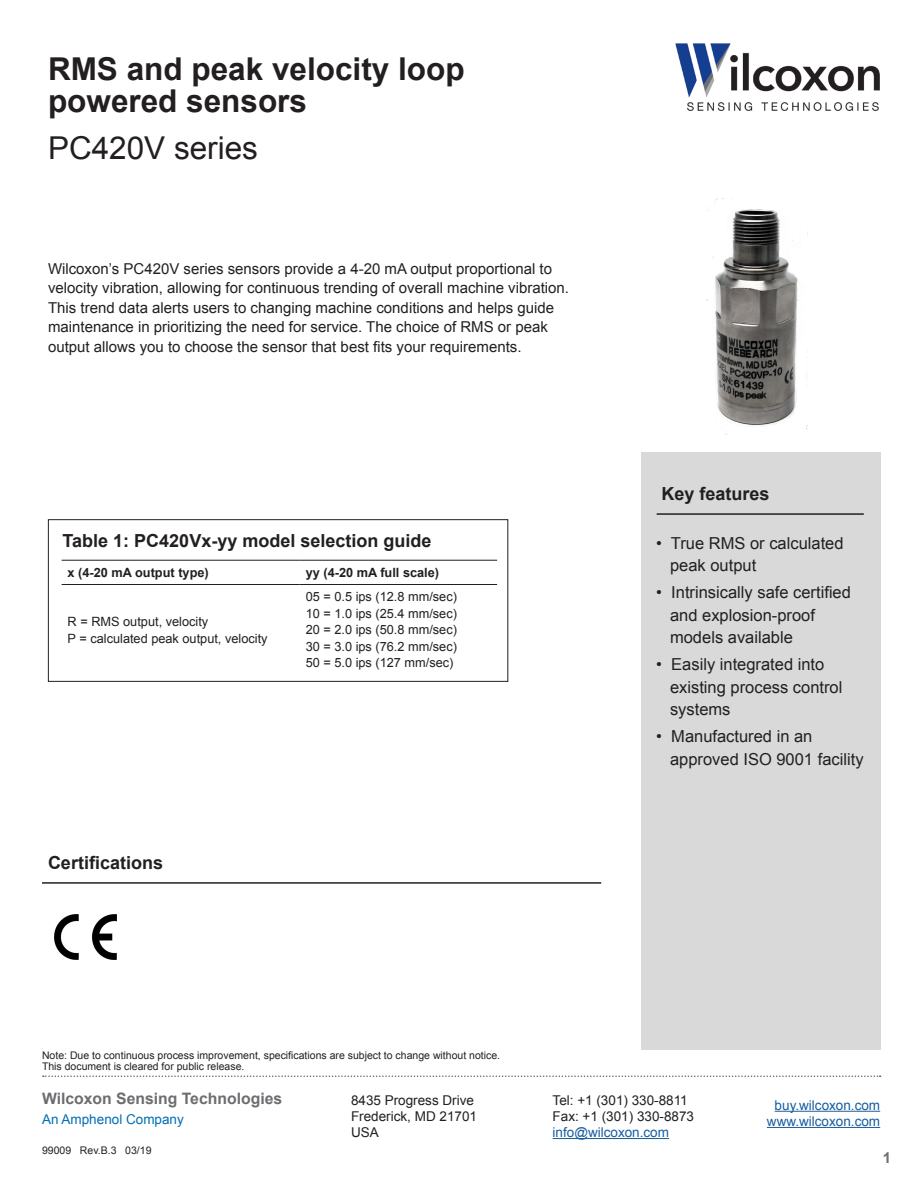
<style>
.page{position:relative;width:918px;height:1188px;background:#fff}
.page>*{position:absolute;margin:0;border:0;box-sizing:border-box;transform-origin:0 0}
.t1{font:700 31.5px/31.5px "Arial";color:#231f20}
.t2{font:31.5px "Arial";color:#231f20}
.t3{font:700 18px "Arial";color:#231f20}
.t4{font:16.5px/22.5px "Arial";color:#231f20}
.t5{font:700 15.75px "Arial";color:#6c6d70}
.t6{font:15px/19.5px "Arial";color:#231f20}
.t7{font:700 15px "Arial";color:#231f20}
.t8{font:13.5px/16.2px "Arial";color:#231f20}
.t9{font:13.5px/16.2px "Arial";color:#175d9e;text-align:center}
.t10{font:13.5px "Arial";color:#006eb6}
.t11{font:12.75px/16.5px "Arial";color:#231f20}
.t12{font:700 12.75px "Arial";color:#231f20}
.t13{font:10.5px/10.5px "Arial";color:#231f20}
</style>
<div class="page">
<img style="left:675px;top:43px;width:205px;height:68px">
<svg style="left:43px;top:1076px;width:838px;height:1px"></svg>
<hr style="left:553px;top:1138px;width:116px;height:1px;background:#175d9e">
<hr style="left:775px;top:1111px;width:105px;height:1px;background:#175d9e">
<hr style="left:767px;top:1127px;width:113px;height:1px;background:#175d9e">
<div style="left:641px;top:452px;width:239px;height:598px;background:#d9d9d9"></div>
<hr style="left:657px;top:513px;width:207px;height:2px;background:#231f20">
<hr style="left:42px;top:882px;width:559px;height:2px;background:#231f20">
<hr style="left:62px;top:560px;width:238px;height:1px;background:#231f20">
<hr style="left:300px;top:560px;width:197px;height:1px;background:#231f20">
<hr style="left:62px;top:584px;width:238px;height:1px;background:#231f20">
<hr style="left:300px;top:584px;width:197px;height:1px;background:#231f20">
<div style="left:48px;top:519px;width:460px;height:163px;border:1px solid #231f20"></div>
<img style="left:54px;top:914px;width:63px;height:45px">
<img style="left:707px;top:199px;width:101px;height:235px">
<h1 class="t1" style="left:48px;top:54px;width:418px">RMS and peak velocity loop powered sensors</h1>
<h1 class="t2" style="left:48px;top:128px;width:212px">PC420V series</h1>
<p class="t6" style="left:48px;top:259px;width:523px">Wilcoxon’s PC420V series sensors provide a 4-20 mA output proportional to velocity vibration, allowing for continuous trending of overall machine vibration.<br>This trend data alerts users to changing machine conditions and helps guide maintenance in prioritizing the need for service. The choice of RMS or peak output allows you to choose the sensor that best fits your requirements.</p>
<p class="t3" style="left:63px;top:529px;width:370px">Table 1: PC420Vx-yy model selection guide</p>
<p class="t12" style="left:68px;top:564px;width:143px">x (4-20 mA output type)</p>
<p class="t12" style="left:306px;top:564px;width:135px">yy (4-20 mA full scale)</p>
<p class="t11" style="left:68px;top:613px;width:201px">R = RMS output, velocity<br>P = calculated peak output, velocity</p>
<p class="t11" style="left:306px;top:589px;width:153px;text-align:justify">05 = 0.5 ips (12.8 mm/sec)<br>10 = 1.0 ips (25.4 mm/sec)<br>20 = 2.0 ips (50.8 mm/sec)<br>30 = 3.0 ips (76.2 mm/sec)<br>50 = 5.0 ips (127 mm/sec)</p>
<p class="t3" style="left:48px;top:850px;width:117px">Certifications</p>
<p class="t13" style="left:42px;top:1050px;width:460px">Note: Due to continuous process improvement, specifications are subject to change without notice.<br>This document is cleared for public release.</p>
<p class="t3" style="left:661px;top:482px;width:110px">Key features</p>
<p class="t4" style="left:670px;top:532px;width:175px;text-indent:-14px">• True RMS or calculated peak output</p>
<p class="t4" style="left:670px;top:581px;width:182px;text-indent:-14px">• Intrinsically safe certified and explosion-proof models available</p>
<p class="t4" style="left:670px;top:653px;width:174px;text-indent:-14px">• Easily integrated into existing process control systems</p>
<p class="t4" style="left:670px;top:725px;width:195px;text-indent:-14px">• Manufactured in an approved ISO 9001 facility</p>
<p class="t5" style="left:42px;top:1088px;width:242px">Wilcoxon Sensing Technologies</p>
<p class="t8" style="left:351px;top:1092px;width:128px">8435 Progress Drive<br>Frederick, MD 21701<br>USA</p>
<p class="t10" style="left:42px;top:1111px;width:143px">An Amphenol Company</p>
<p class="t13" style="left:42px;top:1145px;width:111px">99009 Rev.B.3 03/19</p>
<p class="t8" style="left:553px;top:1092px;width:143px">Tel: +1 (301) 330-8811<br>Fax: +1 (301) 330-8873</p>
<p class="t9" style="left:553px;top:1124px;width:118px">info@wilcoxon.com</p>
<p class="t9" style="left:767px;top:1097px;width:115px">buy.wilcoxon.com www.wilcoxon.com</p>
<p class="t7" style="left:882px;top:1148px;width:10px">1</p>
</div>
